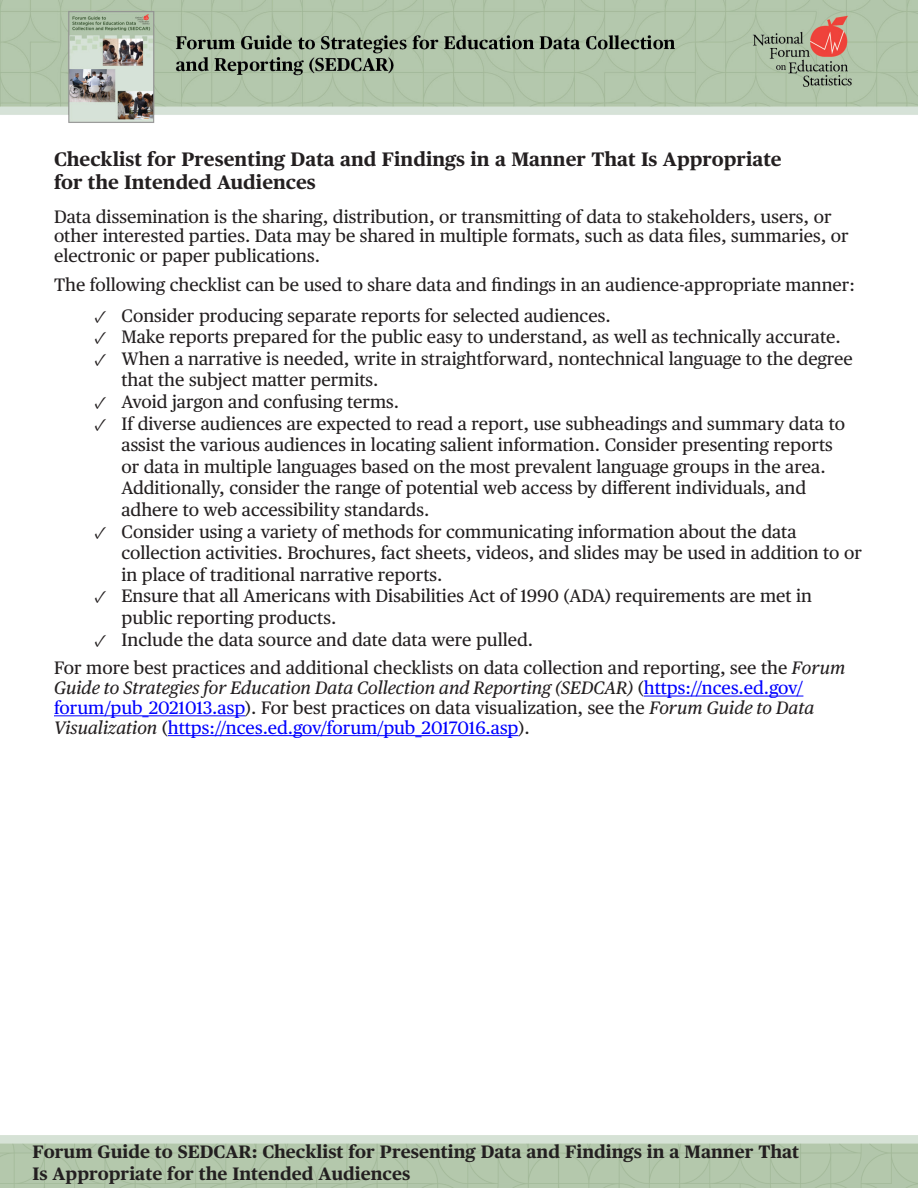
<style>
.page{position:relative;width:918px;height:1188px;background:#fff}
.page>*{position:absolute;margin:0;border:0;box-sizing:border-box;transform-origin:0 0}
.t1{font:700 19.5px/23.4px "Publico Text";color:#231f20}
.t2{font:18px/21.6px "Publico Text";color:#231f20}
.t3{font:italic 18px/19.8px "Publico Text";color:#231f20}
.t4{font:700 18px/21.6px "Publico Text";color:#231f20}
.s1{font-family:"Minion Pro"}
.s2{font-style:italic}
.s3{font-style:normal}
.s4{font-style:normal;color:#00f}
</style>
<div class="page">
<img style="left:0;top:1135px;width:918px;height:53px">
<img style="left:0;top:0;width:918px;height:123px">
<hr style="left:644px;top:696px;width:159px;height:1px;background:#00f">
<hr style="left:54px;top:715px;width:191px;height:1px;background:#00f">
<hr style="left:168px;top:735px;width:350px;height:1px;background:#00f">
<p class="t1" style="left:54px;top:146px;width:729px">Checklist for Presenting Data and Findings in a Manner That Is Appropriate for the Intended Audiences</p>
<p class="t2" style="left:54px;top:205px;width:796px;line-height:19.8px">Data dissemination is the sharing, distribution, or transmitting of data to stakeholders, users, or other interested parties. Data may be shared in multiple formats, such as data files, summaries, or electronic or paper publications.</p>
<p class="t2" style="left:54px;top:273px;width:802px">The following checklist can be used to share data and findings in an audience-appropriate manner:</p>
<p class="t2" style="left:94px;top:303px;width:518px"><span class="s1">✓</span> Consider producing separate reports for selected audiences.</p>
<p class="t2" style="left:94px;top:325px;width:748px"><span class="s1">✓</span> Make reports prepared for the public easy to understand, as well as technically accurate.</p>
<p class="t2" style="left:122px;top:347px;width:733px;text-indent:-27px"><span class="s1">✓</span> When a narrative is needed, write in straightforward, nontechnical language to the degree that the subject matter permits.</p>
<p class="t2" style="left:94px;top:390px;width:306px"><span class="s1">✓</span> Avoid jargon and confusing terms.</p>
<p class="t2" style="left:122px;top:411px;width:725px;text-indent:-27px"><span class="s1">✓</span> If diverse audiences are expected to read a report, use subheadings and summary data to assist the various audiences in locating salient information. Consider presenting reports or data in multiple languages based on the most prevalent language groups in the area.<br>Additionally, consider the range of potential web access by different individuals, and adhere to web accessibility standards.</p>
<p class="t2" style="left:122px;top:519px;width:742px;text-indent:-27px"><span class="s1">✓</span> Consider using a variety of methods for communicating information about the data collection activities. Brochures, fact sheets, videos, and slides may be used in addition to or in place of traditional narrative reports.</p>
<p class="t2" style="left:122px;top:584px;width:692px;text-indent:-27px"><span class="s1">✓</span> Ensure that all Americans with Disabilities Act of 1990 (ADA) requirements are met in public reporting products.</p>
<p class="t2" style="left:54px;top:624px;width:793px;line-height:28.8px;text-indent:40px"><span class="s1">✓</span> Include the data source and date data were pulled.<br>For more best practices and additional checklists on data collection and reporting, see the <span class="s2">Forum</span></p>
<p class="t3" style="left:54px;top:677px;width:762px">Guide to Strategies for Education Data Collection and Reporting (SEDCAR) <span class="s3">(</span><span class="s4">https://nces.ed.gov/ forum/pub_2021013.asp</span><span class="s3">). For best practices on data visualization, see the</span> Forum Guide to Data<br>Visualization <span class="s3">(</span><span class="s4">https://nces.ed.gov/forum/pub_2017016.asp</span><span class="s3">).</span></p>
<p class="t4" style="left:32px;top:1140px;width:768px">Forum Guide to SEDCAR: Checklist for Presenting Data and Findings in a Manner That<br>Is Appropriate for the Intended Audiences</p>
</div>
